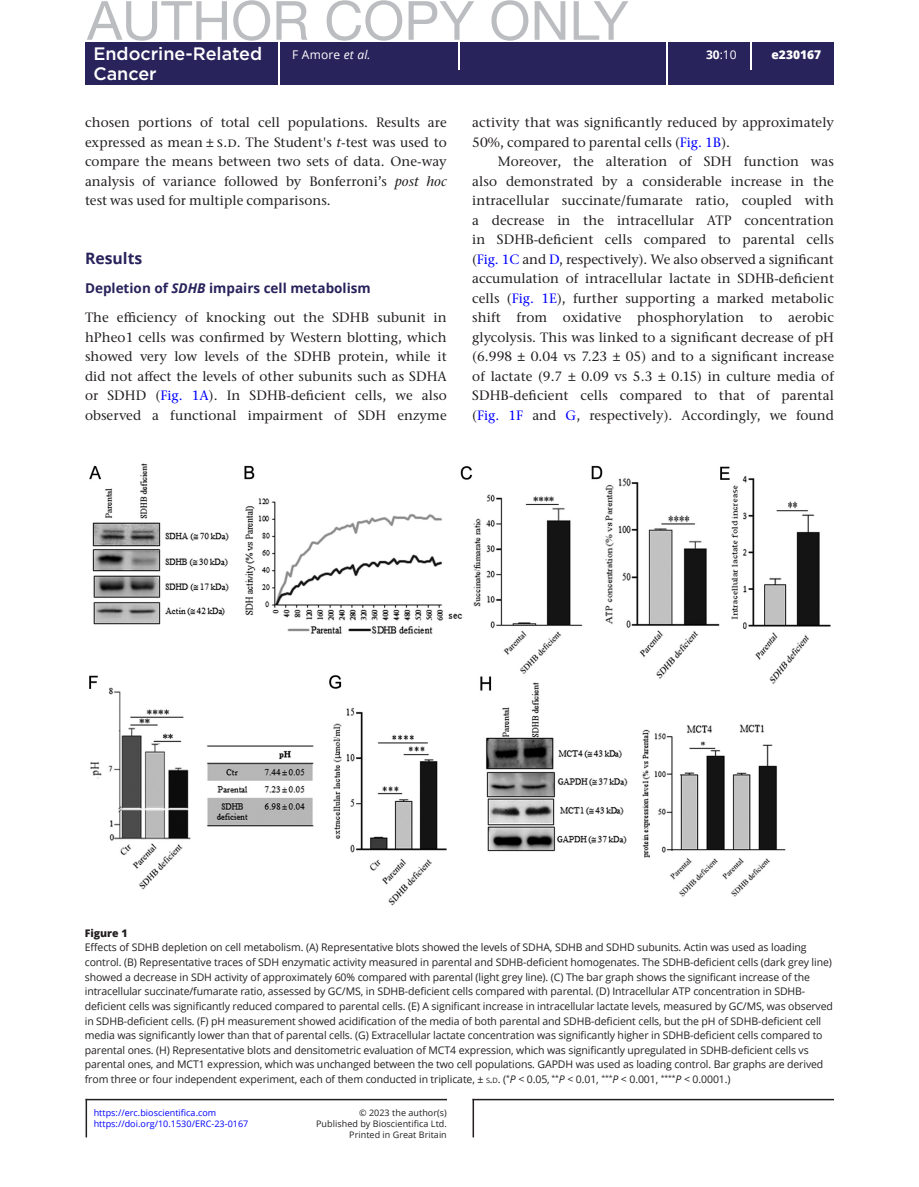
<style>
.page{position:relative;width:919px;height:1187px;background:#fff}
.page>*{position:absolute;margin:0;border:0;box-sizing:border-box;transform-origin:0 0}
.t1{font:54px "Helvetica Neue LT Pro";color:#bcbdc0}
.t2{font:500 18px "Gotham";color:#fff}
.t3{font:700 15.75px "Open Sans";color:#29235c}
.TXI{font:500 13.5px/19.5px "Stone Serif ITC Pro";letter-spacing:.005em;color:#231f20;text-align:justify}
.TXT{font:500 13.5px/19.5px "Stone Serif ITC Pro";letter-spacing:.005em;color:#231f20;text-align:justify}
.H2-H1{font:700 13.5px "Open Sans";color:#29235c}
.t4{font:12px "Open Sans";letter-spacing:.015em;color:#fff}
.t5{font:800 12px "Open Sans";color:#fff}
.FC{font:10.5px/14.7px "Open Sans";letter-spacing:-.01em;color:#231f20}
.FC-2{font:800 10.5px "Open Sans";color:#231f20}
.t6{font:9px "Open Sans";letter-spacing:.005em;color:#231f20}
.t7{font:9px "Open Sans";letter-spacing:.005em;color:#00f}
.s1{font-style:italic}
.s2{font-weight:700}
.s3{color:#00f}
.s4{font-size:7.35px}
.s5{font-style:inherit}
</style>
<div class="page">
<hr style="left:86px;top:1098px;width:361px;height:2px;background:#231f20">
<hr style="left:86px;top:1098px;width:1px;height:39px;background:#231f20">
<hr style="left:472px;top:1098px;width:361px;height:2px;background:#231f20">
<hr style="left:472px;top:1098px;width:2px;height:39px;background:#231f20">
<div style="left:85px;top:42px;width:748px;height:43px;background:#29235c"></div>
<hr style="left:278px;top:42px;width:1px;height:43px;background:#fff">
<hr style="left:666px;top:42px;width:1px;height:43px;background:#fff">
<hr style="left:458px;top:42px;width:2px;height:27px;background:#fff">
<svg style="left:750px;top:42px;width:1px;height:27px"></svg>
<img style="left:89px;top:463px;width:742px;height:443px">
<h1 class="t1" style="left:87px;top:-13px;width:543px">AUTHOR COPY ONLY</h1>
<h2 class="t2" style="left:93px;top:42px;width:170px">Endocrine-Related</h2>
<p class="t4" style="left:292px;top:47px;width:80px">F Amore <span class="s1">et al.</span></p>
<p class="t4" style="left:706px;top:47px;width:32px"><span class="s2">30</span>:10</p>
<h2 class="t2" style="left:93px;top:61px;width:65px">Cancer</h2>
<p class="t5" style="left:771px;top:46px;width:51px">e230167</p>
<p class="TXT" style="left:85px;top:113px;width:363px">chosen portions of total cell populations. Results are expressed as mean ± s.d. The Student's <span class="s1">t</span>-test was used to compare the means between two sets of data. One-way analysis of variance followed by Bonferroni’s <span class="s1">post hoc </span>test was used for multiple comparisons.</p>
<h1 class="t3" style="left:85px;top:247px;width:59px">Results</h1>
<p class="H2-H1" style="left:85px;top:278px;width:287px">Depletion of <span class="s1">SDHB</span> impairs cell metabolism</p>
<p class="TXT" style="left:85px;top:308px;width:363px">The efficiency of knocking out the SDHB subunit in hPheo1 cells was confirmed by Western blotting, which showed very low levels of the SDHB protein, while it did not affect the levels of other subunits such as SDHA or SDHD (<span class="s3">Fig. 1A</span>). In SDHB-deficient cells, we also observed a functional impairment of SDH enzyme</p>
<p class="TXT" style="left:472px;top:113px;width:363px">activity that was significantly reduced by approximately<br>50%, compared to parental cells (<span class="s3">Fig. 1B</span>).</p>
<p class="TXI" style="left:472px;top:152px;width:363px;text-indent:26px">Moreover, the alteration of SDH function was also demonstrated by a considerable increase in the intracellular succinate/fumarate ratio, coupled with a decrease in the intracellular ATP concentration in SDHB-deficient cells compared to parental cells (<span class="s3">Fig. 1C</span> and <span class="s3">D</span>, respectively). We also observed a significant accumulation of intracellular lactate in SDHB-deficient cells (<span class="s3">Fig. 1E</span>), further supporting a marked metabolic shift from oxidative phosphorylation to aerobic glycolysis. This was linked to a significant decrease of pH (6.998 ± 0.04 vs 7.23 ± 05) and to a significant increase of lactate (9.7 ± 0.09 vs 5.3 ± 0.15) in culture media of SDHB-deficient cells compared to that of parental (<span class="s3">Fig. 1F</span> and <span class="s3">G</span>, respectively). Accordingly, we found</p>
<p class="FC-2" style="left:85px;top:924px;width:44px">Figure 1</p>
<p class="FC" style="left:85px;top:939px;width:749px">Effects of SDHB depletion on cell metabolism. (A) Representative blots showed the levels of SDHA, SDHB and SDHD subunits. Actin was used as loading control. (B) Representative traces of SDH enzymatic activity measured in parental and SDHB-deficient homogenates. The SDHB-deficient cells (dark grey line) showed a decrease in SDH activity of approximately 60% compared with parental (light grey line). (C) The bar graph shows the significant increase of the intracellular succinate/fumarate ratio, assessed by GC/MS, in SDHB-deficient cells compared with parental. (D) Intracellular ATP concentration in SDHB&shy;deficient cells was significantly reduced compared to parental cells. (E) A significant increase in intracellular lactate levels, measured by GC/MS, was observed in SDHB-deficient cells. (F) pH measurement showed acidification of the media of both parental and SDHB-deficient cells, but the pH of SDHB-deficient cell media was significantly lower than that of parental cells. (G) Extracellular lactate concentration was significantly higher in SDHB-deficient cells compared to parental ones. (H) Representative blots and densitometric evaluation of MCT4 expression, which was significantly upregulated in SDHB-deficient cells vs parental ones, and MCT1 expression, which was unchanged between the two cell populations. GAPDH was used as loading control. Bar graphs are derived from three or four independent experiment, each of them conducted in triplicate, ± <span class="s4">s</span><span class="s5">.</span><span class="s4">d</span>. (<sup>*</sup><span class="s1">P</span> &lt; 0.05, <sup>**</sup><span class="s1">P</span> &lt; 0.01, <sup>***</sup><span class="s1">P</span> &lt; 0.001, <sup>****</sup><span class="s1">P</span> &lt; 0.0001.)</p>
<p class="t7" style="left:94px;top:1106px;width:124px">https://erc.bioscientifica.com</p>
<p class="t6" style="left:359px;top:1106px;width:89px">© 2023 the author(s)</p>
<p class="t7" style="left:94px;top:1117px;width:156px">https://doi.org/10.1530/ERC-23-0167</p>
<p class="t6" style="left:316px;top:1117px;width:132px">Published by Bioscientifica Ltd.</p>
<p class="t6" style="left:349px;top:1128px;width:99px">Printed in Great Britain</p>
</div>
